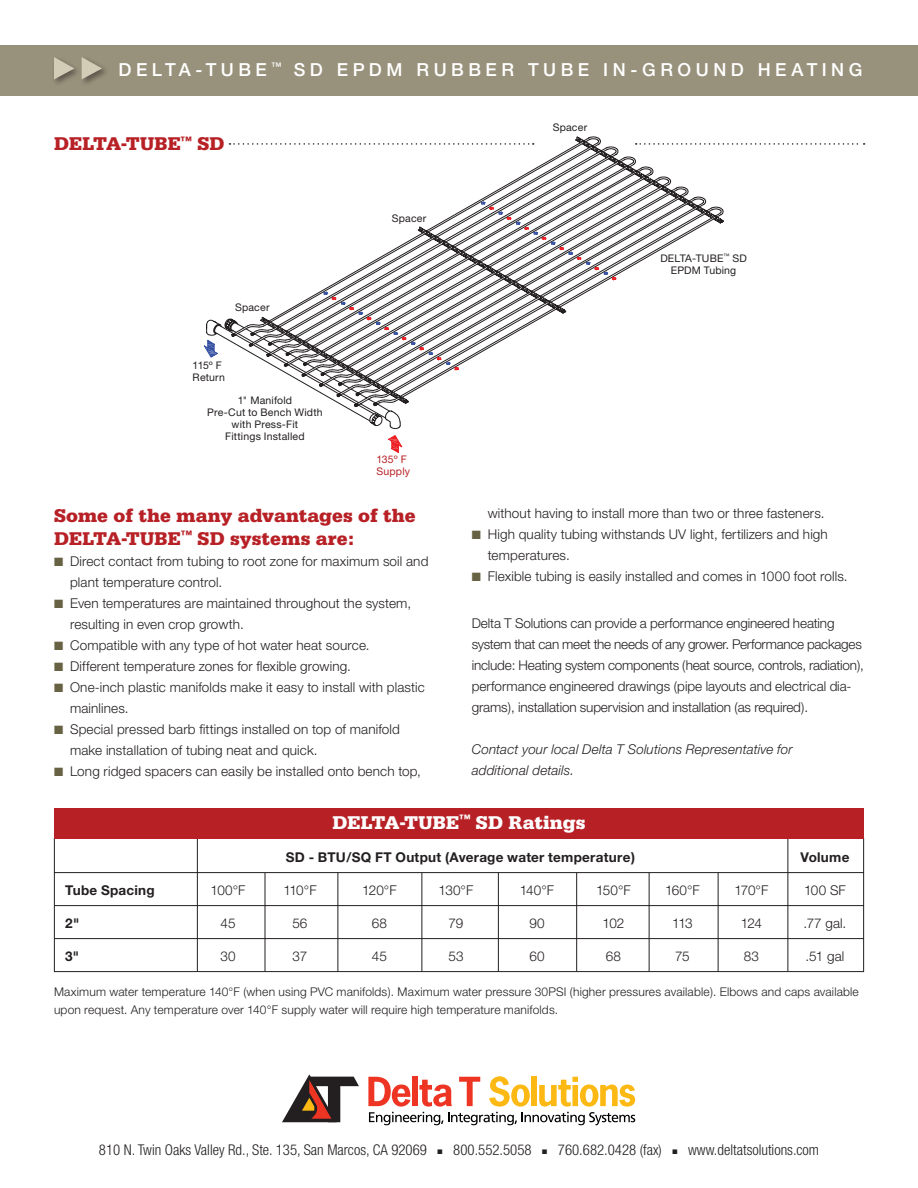
<style>
.page{position:relative;width:918px;height:1188px;background:#fff}
.page>*{position:absolute;margin:0;border:0;box-sizing:border-box;transform-origin:0 0}
.t1{font:900 19.5px/22.5px "Serifa";color:#b72126}
.t2{font:900 19.5px "Serifa";letter-spacing:.005em;color:#fff}
.t3{font:500 18px "Helvetica Neue";letter-spacing:.25em;color:#fff}
.t4{font:300 condensed 14.85px "Helvetica Neue";color:#231f20}
.t5{font:300 13.5px/21px "Helvetica Neue";letter-spacing:.005em;color:#231f20}
.t6{font:italic 300 13.5px/21px "Helvetica Neue";letter-spacing:.01em;color:#231f20}
.t7{font:700 13.5px "Helvetica Neue";letter-spacing:.02em;color:#231f20}
.t8{font:300 12px/18px "Helvetica Neue";letter-spacing:.015em;color:#231f20}
.t9{font:10.5px/12px "Helvetica Neue";letter-spacing:.015em;color:#231f20;text-align:center}
.t10{font:10.5px/12px "Helvetica Neue";letter-spacing:.02em;color:#b72126}
.s1{color:#676244}
</style>
<div class="page">
<svg style="left:388px;top:435px;width:15px;height:18px"></svg>
<div style="left:0;top:45px;width:918px;height:51px;background:#98917b"></div>
<svg style="left:368px;top:1076px;width:267px;height:49px"></svg>
<svg style="left:282px;top:1074px;width:77px;height:48px"></svg>
<div style="left:52px;top:55px;width:57px;height:31px;background:#231f20;opacity:.5"></div>
<svg style="left:54px;top:57px;width:20px;height:22px"></svg>
<svg style="left:82px;top:57px;width:20px;height:22px"></svg>
<hr style="left:54px;top:838px;width:1px;height:134px;background:#231f20">
<hr style="left:863px;top:838px;width:1px;height:134px;background:#231f20">
<hr style="left:265px;top:873px;width:1px;height:99px;background:#231f20">
<hr style="left:338px;top:873px;width:1px;height:99px;background:#231f20">
<hr style="left:422px;top:873px;width:1px;height:99px;background:#231f20">
<hr style="left:498px;top:873px;width:1px;height:99px;background:#231f20">
<hr style="left:576px;top:873px;width:1px;height:99px;background:#231f20">
<hr style="left:649px;top:873px;width:1px;height:99px;background:#231f20">
<hr style="left:718px;top:873px;width:1px;height:99px;background:#231f20">
<hr style="left:197px;top:838px;width:1px;height:133px;background:#231f20">
<hr style="left:788px;top:838px;width:1px;height:133px;background:#231f20">
<div style="left:54px;top:808px;width:810px;height:30px;background:#b72126"></div>
<hr style="left:54px;top:872px;width:810px;height:1px;background:#231f20">
<hr style="left:54px;top:905px;width:810px;height:1px;background:#231f20">
<hr style="left:54px;top:938px;width:810px;height:1px;background:#231f20">
<hr style="left:54px;top:971px;width:810px;height:1px;background:#231f20">
<svg style="left:204px;top:136px;width:661px;height:290px"></svg>
<h2 class="t3" style="left:119px;top:59px;width:332px">DELTA-TUBE <sup>™</sup> SD EPDM RUBBER</h2>
<h2 class="t3" style="left:528px;top:59px;width:31px">TUBE</h2>
<h2 class="t3" style="left:603px;top:59px;width:186px">IN-GROU ND HEATI</h2>
<h2 class="t3" style="left:831px;top:59px;width:31px">NG</h2>
<h1 class="t1" style="left:54px;top:132px;width:29px">Delta</h1>
<h1 class="t1" style="left:121px;top:132px;width:105px">-TUBE<sup>™</sup> SD</h1>
<p class="t9" style="left:235px;top:301px;width:36px">Spacer</p>
<p class="t9" style="left:193px;top:359px;width:34px;text-align:left">115º F<br>Return</p>
<p class="t9" style="left:207px;top:394px;width:117px">1" Manifold<br>Pre-Cut to Bench Width with Press-Fit<br>Fittings Installed</p>
<p class="t9" style="left:392px;top:212px;width:36px">Spacer</p>
<p class="t10" style="left:376px;top:454px;width:35px">135º F<br>Supply</p>
<h1 class="t1" style="left:54px;top:504px;width:363px">Some of the many advantages of the<br>DELTA-TUBE<sup>™</sup> SD systems are:</h1>
<p class="t5" style="left:70px;top:550px;width:360px;text-indent:-16px"><span class="s1">■</span> Direct contact from tubing to root zone for maximum soil and plant temperature control.</p>
<p class="t5" style="left:70px;top:592px;width:343px;text-indent:-16px"><span class="s1">■</span> Even temperatures are maintained throughout the system, resulting in even crop growth.</p>
<p class="t5" style="left:54px;top:634px;width:317px"><span class="s1">■</span> Compatible with any type of hot water heat source.</p>
<p class="t5" style="left:54px;top:655px;width:298px"><span class="s1">■</span> Different temperature zones for flexible growing.</p>
<p class="t5" style="left:70px;top:676px;width:356px;text-indent:-16px"><span class="s1">■</span> One-inch plastic manifolds make it easy to install with plastic mainlines.</p>
<p class="t5" style="left:70px;top:718px;width:331px;text-indent:-16px"><span class="s1">■</span> Special pressed barb fittings installed on top of manifold make installation of tubing neat and quick.</p>
<p class="t5" style="left:54px;top:760px;width:368px"><span class="s1">■</span> Long ridged spacers can easily be installed onto bench top,</p>
<p class="t9" style="left:553px;top:121px;width:36px">Spacer</p>
<p class="t9" style="left:660px;top:252px;width:88px">Delta-Tube<sup>™</sup> SD<br>EPDM Tubing</p>
<p class="t5" style="left:488px;top:503px;width:338px">without having to install more than two or three fasteners.</p>
<p class="t5" style="left:488px;top:524px;width:342px;text-indent:-16px"><span class="s1">■</span> High quality tubing withstands UV light, fertilizers and high temperatures.</p>
<p class="t5" style="left:472px;top:566px;width:377px"><span class="s1">■</span> Flexible tubing is easily installed and comes in 1000 foot rolls.</p>
<p class="t5" style="left:472px;top:612px;width:394px">Delta T Solutions can provide a performance engineered heating system that can meet the needs of any grower. Performance packages include: Heating system components (heat source, controls, radiation), performance engineered drawings (pipe layouts and electrical dia&shy;grams), installation supervision and installation (as required).</p>
<p class="t6" style="left:472px;top:738px;width:322px">Contact your local Delta T Solutions Representative for additional details.</p>
<h1 class="t2" style="left:332px;top:811px;width:29px">Delta</h1>
<h1 class="t2" style="left:399px;top:811px;width:34px">-Tube</h1>
<h1 class="t2" style="left:459px;top:811px;width:128px"><sup>™</sup> SD Ratings</h1>
<p class="t7" style="left:286px;top:849px;width:351px">SD - BTU/SQ FT Output (Average water temperature)</p>
<p class="t7" style="left:801px;top:849px;width:50px">Volume</p>
<p class="t7" style="left:65px;top:882px;width:91px">Tube Spacing</p>
<p class="t5" style="left:211px;top:879px;width:36px">100°F</p>
<p class="t5" style="left:283px;top:879px;width:35px">110°F</p>
<p class="t5" style="left:362px;top:879px;width:36px">120°F</p>
<p class="t5" style="left:439px;top:879px;width:36px">130°F</p>
<p class="t5" style="left:520px;top:879px;width:36px">140°F</p>
<p class="t5" style="left:596px;top:879px;width:36px">150°F</p>
<p class="t5" style="left:665px;top:879px;width:36px">160°F</p>
<p class="t5" style="left:735px;top:879px;width:35px">170°F</p>
<p class="t5" style="left:804px;top:879px;width:43px">100 SF</p>
<p class="t7" style="left:65px;top:915px;width:16px">2"</p>
<p class="t5" style="left:220px;top:912px;width:17px">45</p>
<p class="t5" style="left:292px;top:912px;width:17px">56</p>
<p class="t5" style="left:372px;top:912px;width:17px">68</p>
<p class="t5" style="left:449px;top:912px;width:16px">79</p>
<p class="t5" style="left:529px;top:912px;width:17px">90</p>
<p class="t5" style="left:603px;top:912px;width:23px">102</p>
<p class="t5" style="left:672px;top:912px;width:22px">113</p>
<p class="t5" style="left:741px;top:912px;width:23px">124</p>
<p class="t5" style="left:804px;top:912px;width:44px">.77 gal.</p>
<p class="t7" style="left:65px;top:948px;width:15px">3"</p>
<p class="t5" style="left:220px;top:945px;width:17px">30</p>
<p class="t5" style="left:293px;top:945px;width:16px">37</p>
<p class="t5" style="left:372px;top:945px;width:17px">45</p>
<p class="t5" style="left:448px;top:945px;width:17px">53</p>
<p class="t5" style="left:529px;top:945px;width:17px">60</p>
<p class="t5" style="left:606px;top:945px;width:17px">68</p>
<p class="t5" style="left:675px;top:945px;width:16px">75</p>
<p class="t5" style="left:744px;top:945px;width:17px">83</p>
<p class="t5" style="left:806px;top:945px;width:40px">.51 gal</p>
<p class="t8" style="left:54px;top:982px;width:806px">Maximum water temperature 140°F (when using PVC manifolds). Maximum water pressure 30PSI (higher pressures available). Elbows and caps available upon request. Any temperature over 140°F supply water will require high temperature manifolds.</p>
<p class="t4" style="left:99px;top:1142px;width:330px">810 N. Twin Oaks Valley Rd., Ste. 135, San Marcos, CA 92069</p>
<p class="t4" style="left:438px;top:1142px;width:95px">■ 800.552.5058</p>
<p class="t4" style="left:542px;top:1142px;width:121px">■ 760.682.0428 (fax)</p>
<p class="t4" style="left:672px;top:1142px;width:148px">■ www.deltatsolutions.com</p>
</div>
